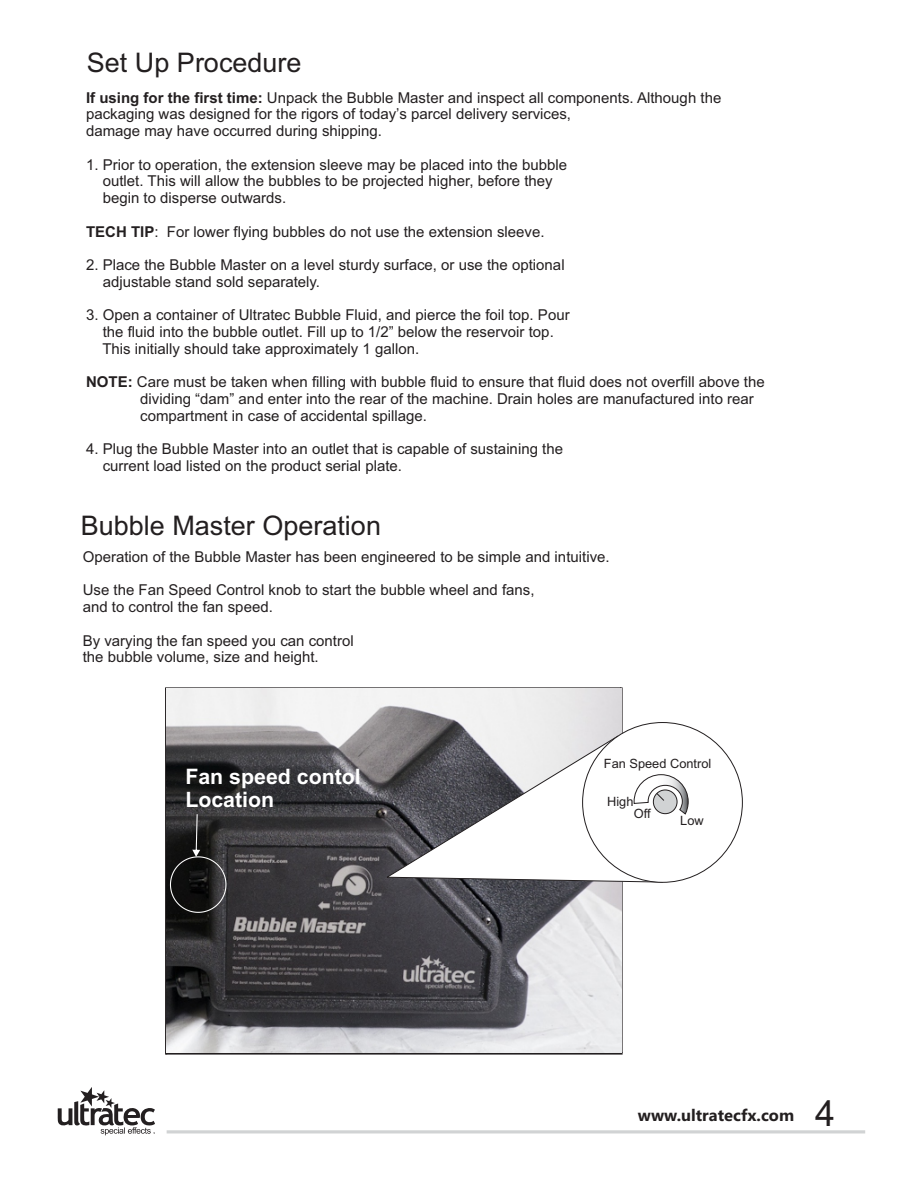
<style>
.page{position:relative;width:918px;height:1188px;background:#fff}
.page>*{position:absolute;margin:0;border:0;box-sizing:border-box;transform-origin:0 0}
.t1{font:27px "Arial";color:#231f20}
.t2{font:700 21.3px/23.9px "Arial";color:#fff}
.t3{font:700 16.5px "Segoe UI";color:#231f20}
.t4{font:15px/16.8px "Arial";color:#231f20}
.t5{font:12.75px "Arial";color:#231f20}
.s1{font-weight:700}
.s2{font-family:"Arial";font-weight:400;font-size:36px}
</style>
<div class="page">
<img style="left:167px;top:689px;width:454px;height:364px">
<div style="left:582px;top:722px;width:161px;height:161px;background:#fff;border:1px solid #231f20;border-radius:50%"></div>
<svg style="left:385px;top:735px;width:304px;height:148px"></svg>
<svg style="left:170px;top:814px;width:56px;height:99px"></svg>
<svg style="left:58px;top:1087px;width:97px;height:48px"></svg>
<hr style="left:167px;top:1130px;width:698px;height:3px;background:#d1d3d4">
<h1 class="t1" style="left:87px;top:53px;width:216px">Set Up Procedure</h1>
<p class="t4" style="left:86px;top:90px;width:637px"><span class="s1">If using for the first time:</span> Unpack the Bubble Master and inspect all components. Although the packaging was designed for the rigors of today’s parcel delivery services,<br>damage may have occurred during shipping.</p>
<p class="t4" style="left:103px;top:157px;width:466px;text-indent:-17px">1. Prior to operation, the extension sleeve may be placed into the bubble outlet. This will allow the bubbles to be projected higher, before they begin to disperse outwards.</p>
<p class="t4" style="left:86px;top:224px;width:460px"><span class="s1">TECH TIP</span>: For lower flying bubbles do not use the extension sleeve.</p>
<p class="t4" style="left:103px;top:258px;width:463px;text-indent:-17px">2. Place the Bubble Master on a level sturdy surface, or use the optional adjustable stand sold separately.</p>
<p class="t4" style="left:102px;top:308px;width:469px;text-indent:-16px">3. Open a container of Ultratec Bubble Fluid, and pierce the foil top. Pour the fluid into the bubble outlet. Fill up to 1/2” below the reservoir top.<br>This initially should take approximately 1 gallon.</p>
<p class="t4" style="left:140px;top:375px;width:626px;text-indent:-54px"><span class="s1">NOTE:</span> Care must be taken when filling with bubble fluid to ensure that fluid does not overfill above the dividing “dam” and enter into the rear of the machine. Drain holes are manufactured into rear compartment in case of accidental spillage.</p>
<p class="t4" style="left:103px;top:442px;width:462px;text-indent:-17px">4. Plug the Bubble Master into an outlet that is capable of sustaining the current load listed on the product serial plate.</p>
<h1 class="t1" style="left:81px;top:515px;width:302px">Bubble Master Operation</h1>
<p class="t4" style="left:83px;top:550px;width:528px">Operation of the Bubble Master has been engineered to be simple and intuitive.</p>
<p class="t4" style="left:83px;top:583px;width:453px">Use the Fan Speed Control knob to start the bubble wheel and fans, and to control the fan speed.</p>
<p class="t4" style="left:83px;top:633px;width:272px">By varying the fan speed you can control the bubble volume, size and height.</p>
<h2 class="t2" style="left:185px;top:766px;width:177px">Fan speed contol<br>Location</h2>
<p class="t5" style="left:604px;top:759px;width:109px">Fan Speed Control</p>
<p class="t5" style="left:607px;top:796px;width:28px">High</p>
<p class="t5" style="left:680px;top:816px;width:25px">Low</p>
<p class="t5" style="left:634px;top:809px;width:18px">Off</p>
<p class="t3" style="left:638px;top:1109px;width:199px">www.ultratecfx.com <span class="s2">4</span></p>
</div>
